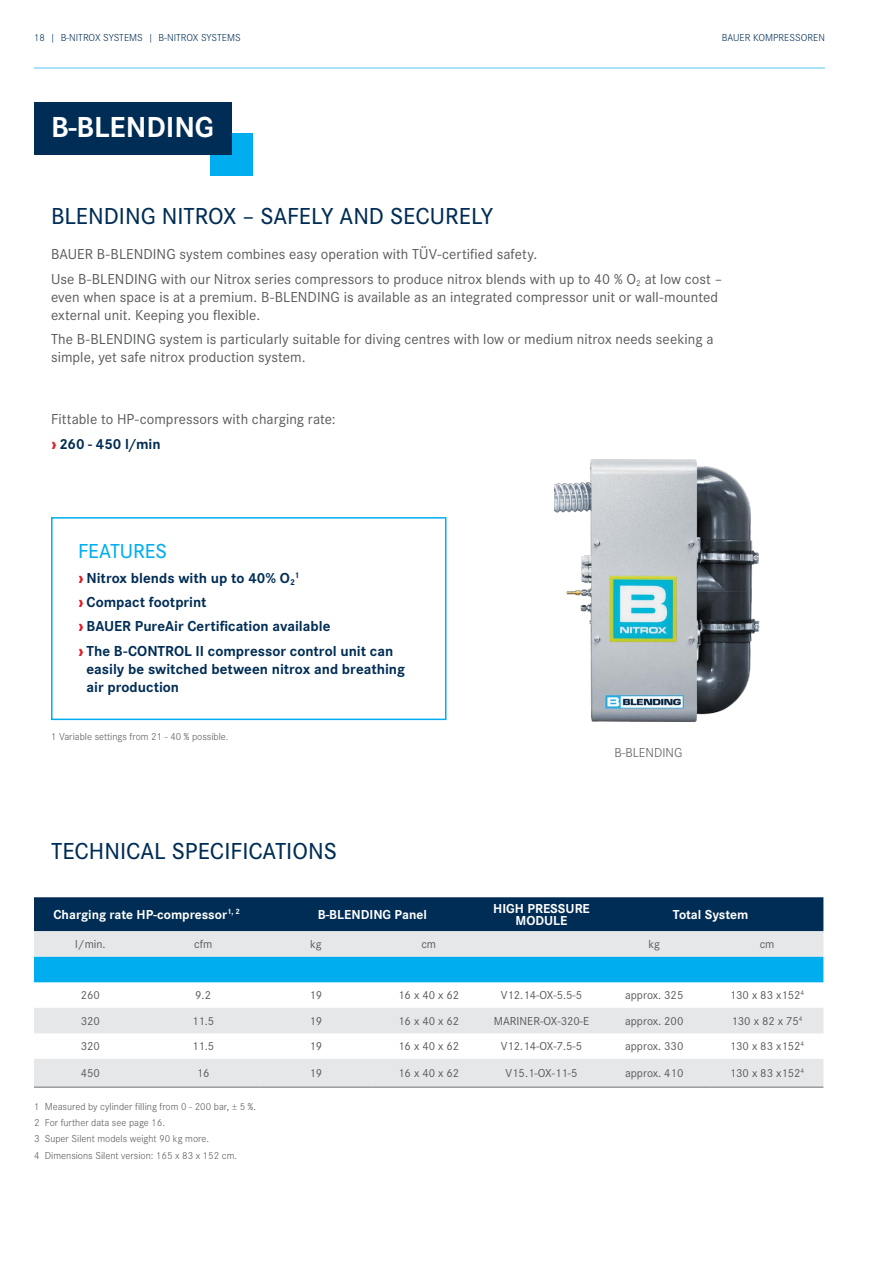
<style>
.page{position:relative;width:893px;height:1263px;background:#fff}
.page>*{position:absolute;margin:0;border:0;box-sizing:border-box;transform-origin:0 0}
.t1{font:700 30px "Corporate S";color:#fff}
.t2{font:500 24px "Corporate S";color:#002d55}
.t3{font:500 21px "Corporate S";letter-spacing:-.005em;color:#00aeef}
.t4{font:15px/24.3px "Corporate S";letter-spacing:.005em;color:#58595b}
.t5{font:700 15px/24.3px "Corporate S";color:#002d55}
.t6{font:700 13.5px/12px "Corporate S";color:#fff;text-align:center}
.t7{font:300 13.5px "Corporate S";color:#58595b}
.t8{font:12px "Corporate S";color:#58595b}
.t9{font:300 10.5px/16.2px "Corporate S";color:#58595b}
.t10{font:300 10.5px "Corporate S";color:#002d55}
.t11{font:700 8.7px "Corporate S";color:#002d55}
.s1{font-weight:800;color:#da2128}
.s2{font-weight:700;color:#002d55}
</style>
<div class="page">
<hr style="left:34px;top:67px;width:791px;height:2px;background:#8ed8f8">
<div style="left:210px;top:133px;width:42px;height:42px;background:#00aeef"></div>
<div style="left:34px;top:102px;width:198px;height:52px;background:#002d55"></div>
<svg style="left:51px;top:517px;width:396px;height:204px"></svg>
<img style="left:554px;top:459px;width:206px;height:263px">
<div style="left:34px;top:897px;width:789px;height:34px;background:#002d55"></div>
<svg style="left:34px;top:931px;width:789px;height:156px;fill:#e6e7e8"></svg>
<div style="left:34px;top:957px;width:789px;height:25px;background:#00aeef"></div>
<hr style="left:34px;top:1087px;width:113px;height:1px;background:#6d6e71">
<hr style="left:147px;top:1087px;width:113px;height:1px;background:#6d6e71">
<hr style="left:260px;top:1087px;width:112px;height:1px;background:#6d6e71">
<hr style="left:372px;top:1087px;width:113px;height:1px;background:#6d6e71">
<hr style="left:485px;top:1087px;width:113px;height:1px;background:#6d6e71">
<hr style="left:598px;top:1087px;width:113px;height:1px;background:#6d6e71">
<hr style="left:711px;top:1087px;width:112px;height:1px;background:#6d6e71">
<p class="t10" style="left:34px;top:30px;width:208px">18 | B-NITROX SYSTEMS | B-NITROX SYSTEMS</p>
<p class="t10" style="left:722px;top:30px;width:104px">BAUER KOMPRESSOREN</p>
<h1 class="t1" style="left:51px;top:103px;width:165px">B-BLENDING</h1>
<h2 class="t2" style="left:51px;top:198px;width:444px">BLENDING NITROX – SAFELY AND SECURELY</h2>
<p class="t4" style="left:51px;top:241px;width:673px">BAUER B-BLENDING system combines easy operation with TÜV-certified safety.<br>Use B-BLENDING with our Nitrox series compressors to produce nitrox blends with up to 40 % O<sub>2</sub> at low cost –</p>
<p class="t4" style="left:51px;top:287px;width:668px;line-height:18px">even when space is at a premium. B-BLENDING is available as an integrated compressor unit or wall-mounted external unit. Keeping you flexible.</p>
<p class="t4" style="left:51px;top:329px;width:664px;line-height:18px">The B-BLENDING system is particularly suitable for diving centres with low or medium nitrox needs seeking a simple, yet safe nitrox production system.</p>
<p class="t4" style="left:51px;top:406px;width:286px">Fittable to HP-compressors with charging rate: <span class="s1">›</span> <span class="s2">260 - 450 l/min</span></p>
<h3 class="t3" style="left:78px;top:535px;width:90px">FEATURES</h3>
<p class="t5" style="left:78px;top:564px;width:219px"><span class="s1">›</span> Nitrox blends with up to 40% O<sub>2</sub></p>
<p class="t11" style="left:295px;top:568px;width:6px">1</p>
<p class="t5" style="left:78px;top:589px;width:317px"><span class="s1">›</span> Compact footprint<br><span class="s1">›</span> BAUER PureAir Certification available<br><span class="s1">›</span> The B-CONTROL II compressor control unit can</p>
<p class="t5" style="left:87px;top:658px;width:320px;line-height:18px">easily be switched between nitrox and breathing air production</p>
<p class="t9" style="left:51px;top:727px;width:179px">1 Variable settings from 21 - 40 % possible.</p>
<h2 class="t2" style="left:51px;top:833px;width:287px">TECHNICAL SPECIFICATIONS</h2>
<p class="t7" style="left:614px;top:743px;width:69px">B-BLENDING</p>
<p class="t6" style="left:54px;top:907px;width:188px">Charging rate HP-compressor<sup>1,</sup> <sup>2</sup></p>
<p class="t6" style="left:318px;top:907px;width:111px">B-BLENDING Panel</p>
<p class="t6" style="left:493px;top:901px;width:98px">HIGH PRESSURE<br>MODULE</p>
<p class="t6" style="left:673px;top:907px;width:77px">Total System</p>
<p class="t8" style="left:75px;top:935px;width:32px">l/min.</p>
<p class="t8" style="left:194px;top:935px;width:20px">cfm</p>
<p class="t8" style="left:310px;top:935px;width:13px">kg</p>
<p class="t8" style="left:421px;top:935px;width:16px">cm</p>
<p class="t8" style="left:648px;top:935px;width:13px">kg</p>
<p class="t8" style="left:760px;top:935px;width:16px">cm</p>
<p class="t8" style="left:81px;top:986px;width:21px">260</p>
<p class="t8" style="left:195px;top:986px;width:17px">9.2</p>
<p class="t8" style="left:310px;top:986px;width:14px">19</p>
<p class="t8" style="left:398px;top:986px;width:62px">16 x 40 x 62</p>
<p class="t8" style="left:501px;top:986px;width:83px">V12.14-OX-5.5-5</p>
<p class="t8" style="left:625px;top:986px;width:60px">approx. 325</p>
<p class="t8" style="left:730px;top:986px;width:76px">130 x 83 x152<sup>4</sup></p>
<p class="t8" style="left:81px;top:1012px;width:21px">320</p>
<p class="t8" style="left:192px;top:1012px;width:24px">11.5</p>
<p class="t8" style="left:310px;top:1012px;width:14px">19</p>
<p class="t8" style="left:398px;top:1012px;width:62px">16 x 40 x 62</p>
<p class="t8" style="left:494px;top:1012px;width:97px">MARINER-OX-320-E</p>
<p class="t8" style="left:625px;top:1012px;width:60px">approx. 200</p>
<p class="t8" style="left:731px;top:1012px;width:73px">130 x 82 x 75<sup>4</sup></p>
<p class="t8" style="left:81px;top:1037px;width:21px">320</p>
<p class="t8" style="left:192px;top:1037px;width:24px">11.5</p>
<p class="t8" style="left:310px;top:1037px;width:14px">19</p>
<p class="t8" style="left:398px;top:1037px;width:62px">16 x 40 x 62</p>
<p class="t8" style="left:501px;top:1037px;width:83px">V12.14-OX-7.5-5</p>
<p class="t8" style="left:625px;top:1037px;width:60px">approx. 330</p>
<p class="t8" style="left:730px;top:1037px;width:76px">130 x 83 x152<sup>4</sup></p>
<p class="t8" style="left:81px;top:1064px;width:21px">450</p>
<p class="t8" style="left:197px;top:1064px;width:14px">16</p>
<p class="t8" style="left:310px;top:1064px;width:14px">19</p>
<p class="t8" style="left:398px;top:1064px;width:62px">16 x 40 x 62</p>
<p class="t8" style="left:505px;top:1064px;width:73px">V15.1-OX-11-5</p>
<p class="t8" style="left:625px;top:1064px;width:60px">approx. 410</p>
<p class="t8" style="left:730px;top:1064px;width:76px">130 x 83 x152<sup>4</sup></p>
<p class="t9" style="left:34px;top:1097px;width:224px">1 Measured by cylinder filling from 0 - 200 bar, ± 5 %.<br>2 For further data see page 16.<br>3 Super Silent models weight 90 kg more.<br>4 Dimensions Silent version: 165 x 83 x 152 cm.</p>
</div>
